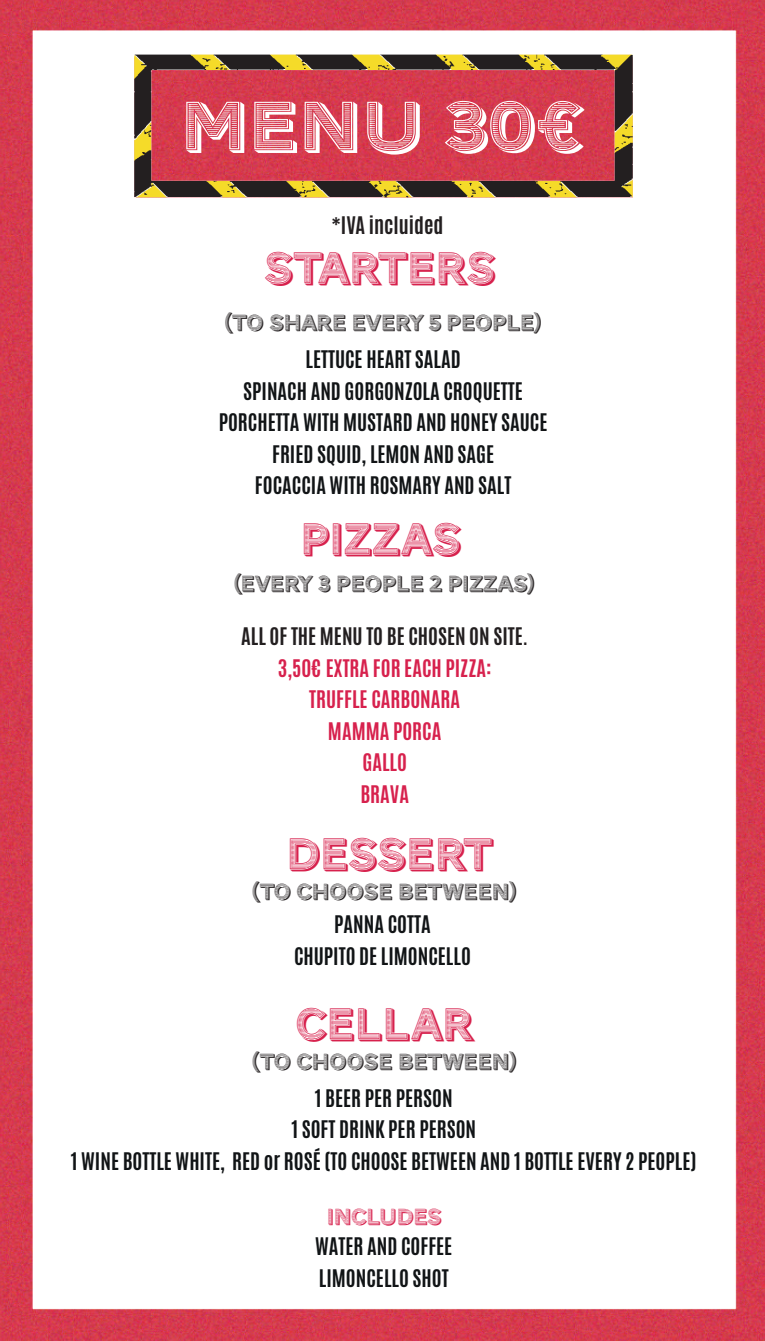
<style>
.page{position:relative;width:765px;height:1341px;background:#fff}
.page>*{position:absolute;margin:0;border:0;box-sizing:border-box;transform-origin:0 0}
.t1{font:70.42px "AW Conqueror Std Carved";color:#fff;scale:1.14 1}
.t2{font:45.45px "AW Conqueror Std Carved";color:#d7214d}
.t3{font:22.5px "AW Conqueror Std Carved";color:#231f20}
.t4{font:22.5px "AW Conqueror Std Carved";color:#d7214d}
.t5{font:700 20.25px/31.5px "Antonio";color:#111416;text-align:center}
.t6{font:700 20.25px/31.5px "Antonio";color:#d7214d;text-align:center}
.t7{font:700 20.25px "Antonio";color:#231f20}
</style>
<div class="page">
<img style="left:36px;top:0;width:707px;height:1341px">
<img style="left:53px;top:0;width:660px;height:280px">
<img style="left:743px;top:0;width:21px;height:1341px">
<img style="left:0;top:0;width:36px;height:1341px">
<h1 class="t1" style="left:179px;top:89px;width:355px">MENU 30€</h1>
<p class="t7" style="left:331px;top:210px;width:113px">*IVA incluided</p>
<h2 class="t2" style="left:262px;top:244px;width:234px">STARTERS</h2>
<p class="t3" style="left:224px;top:311px;width:318px">(TO SHARE EVERY 5 PEOPLE)</p>
<p class="t5" style="left:219px;top:344px;width:330px">LETTUCE HEART SALAD<br>SPINACH AND GORGONZOLA CROQUETTE<br>PORCHETTA WITH MUSTARD AND HONEY SAUCE<br>FRIED SQUID, LEMON AND SAGE<br>FOCACCIA WITH ROSMARY AND SALT</p>
<h2 class="t2" style="left:299px;top:515px;width:162px">PIZZAS</h2>
<p class="t3" style="left:233px;top:572px;width:302px">(EVERY 3 PEOPLE 2 PIZZAS)</p>
<p class="t7" style="left:241px;top:621px;width:288px">ALL OF THE MENU TO BE CHOSEN ON SITE.</p>
<p class="t6" style="left:278px;top:653px;width:215px">3,50€ EXTRA FOR EACH PIZZA:<br>TRUFFLE CARBONARA<br>MAMMA PORCA<br>GALLO<br>BRAVA</p>
<h2 class="t2" style="left:286px;top:830px;width:207px">DESSERT</h2>
<p class="t3" style="left:251px;top:880px;width:266px">(TO CHOOSE BETWEEN)</p>
<p class="t5" style="left:294px;top:909px;width:178px">PANNA COTTA<br>CHUPITO DE LIMONCELLO</p>
<h2 class="t2" style="left:295px;top:1000px;width:179px">CELLAR</h2>
<p class="t3" style="left:251px;top:1050px;width:266px">(TO CHOOSE BETWEEN)</p>
<p class="t5" style="left:71px;top:1083px;width:627px">1 BEER PER PERSON<br>1 SOFT DRINK PER PERSON<br>1 WINE BOTTLE WHITE, RED or ROSÉ (TO CHOOSE BETWEEN AND 1 BOTTLE EVERY 2 PEOPLE)</p>
<p class="t4" style="left:326px;top:1204px;width:116px">INCLUDES</p>
<p class="t5" style="left:315px;top:1231px;width:139px;text-align:left">WATER AND COFFEE<br>LIMONCELLO SHOT</p>
</div>
